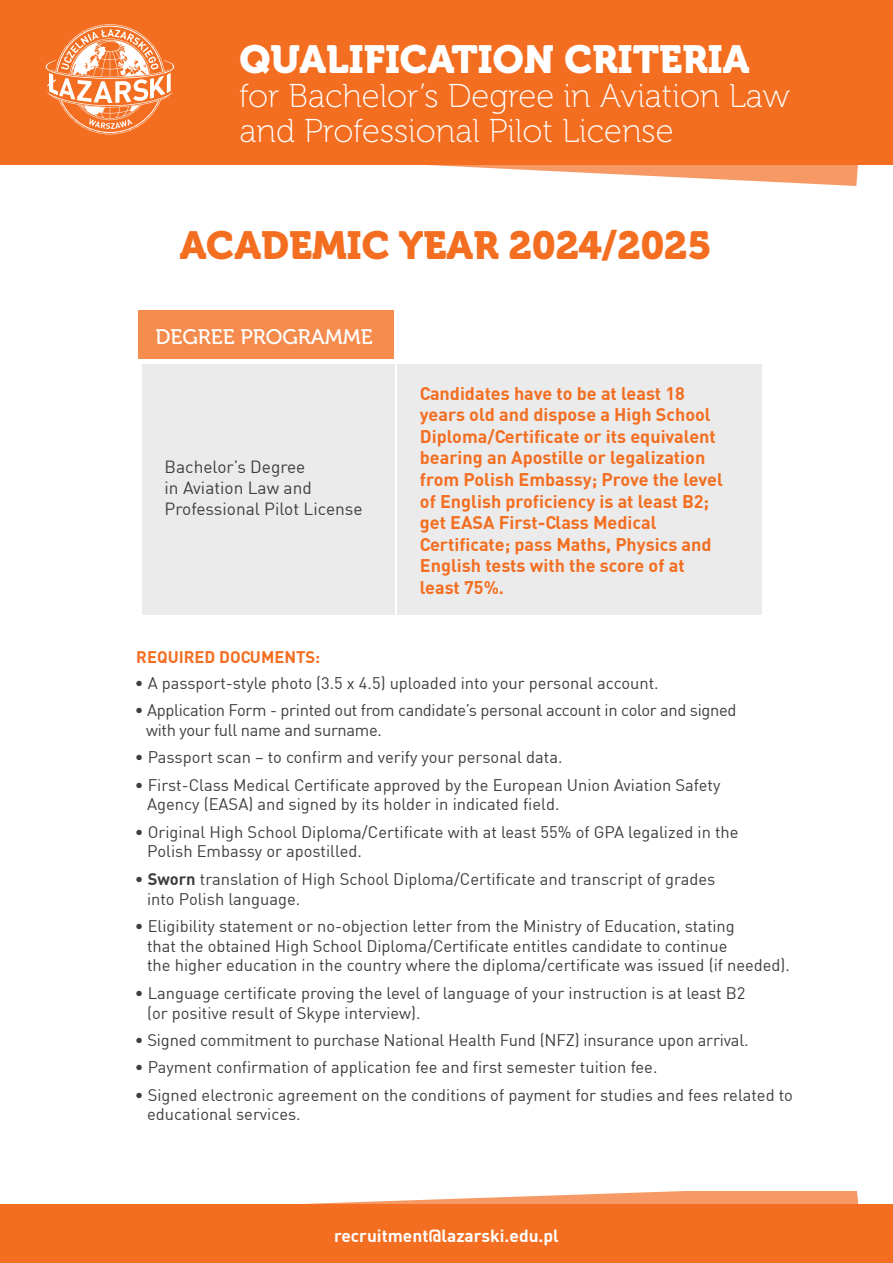
<style>
.page{position:relative;width:893px;height:1263px;background:#fff}
.page>*{position:absolute;margin:0;border:0;box-sizing:border-box;transform-origin:0 0}
.t1{font:39px "Museo 900";color:#fff}
.t2{font:39px "Museo 900";color:#f36e21}
.t3{font:33px/34.5px "Museo 100";color:#fff}
.t4{font:21px "Museo 500";color:#fff}
.t5{font:700 18px/21.6px "DINCE";color:#f36e21}
.t6{font:17.25px/20.7px "DINCE";color:#3e3e3f}
.t7{font:700 17.25px "DINCE";color:#fff}
.t8{font:16.5px/19.8px "DINCE";color:#3e3e3f}
.t9{font:16.5px/19.8px "DINCE";letter-spacing:-.02em;color:#3e3e3f}
.t10{font:700 16.5px "DINCE";color:#f36e21}
.s1{font-weight:700}
</style>
<div class="page">
<svg style="left:0;top:164px;width:868px;height:22px"></svg>
<div style="left:0;top:0;width:893px;height:164px;background:#f36e21"></div>
<svg style="left:46px;top:24px;width:128px;height:110px"></svg>
<div style="left:139px;top:311px;width:255px;height:48px;background:#f58b4d"></div>
<div style="left:142px;top:364px;width:252px;height:251px;background:#ebebec"></div>
<div style="left:397px;top:364px;width:364px;height:251px;background:#ebebec"></div>
<svg style="left:0;top:1192px;width:868px;height:13px"></svg>
<div style="left:0;top:1205px;width:893px;height:58px;background:#f36e21"></div>
<h1 class="t1" style="left:239px;top:37px;width:512px">QUALIFICATION CRITERIA</h1>
<h2 class="t3" style="left:239px;top:80px;width:552px">for Bachelor’s Degree in Aviation Law and Professional Pilot License</h2>
<h1 class="t2" style="left:180px;top:223px;width:533px">ACADEMIC YEAR 2024/2025</h1>
<p class="t4" style="left:156px;top:326px;width:219px">DEGREE PROGRAMME</p>
<p class="t6" style="left:165px;top:456px;width:200px">Bachelor’s Degree<br>in Aviation Law and<br>Professional Pilot License</p>
<p class="t5" style="left:420px;top:381px;width:304px">Candidates have to be at least 18 years old and dispose a High School<br>Diploma/Certificate or its equivalent bearing an Apostille or legalization from Polish Embassy; Prove the level of English proficiency is at least B2; get EASA First-Class Medical<br>Certificate; pass Maths, Physics and<br>English tests with the score of at least 75%.</p>
<p class="t10" style="left:136px;top:646px;width:186px">REQUIRED DOCUMENTS:</p>
<p class="t8" style="left:135px;top:672px;width:525px">• A passport-style photo (3.5 x 4.5) uploaded into your personal account.</p>
<p class="t9" style="left:146px;top:700px;width:592px;text-indent:-11px">• Application Form - printed out from candidate’s personal account in color and signed with your full name and surname.</p>
<p class="t8" style="left:135px;top:747px;width:429px">• Passport scan – to confirm and verify your personal data.</p>
<p class="t8" style="left:147px;top:774px;width:575px;text-indent:-12px">• First-Class Medical Certificate approved by the European Union Aviation Safety<br>Agency (EASA) and signed by its holder in indicated field.</p>
<p class="t8" style="left:147px;top:821px;width:593px;text-indent:-12px">• Original High School Diploma/Certificate with at least 55% of GPA legalized in the<br>Polish Embassy or apostilled.</p>
<p class="t8" style="left:147px;top:868px;width:570px;text-indent:-12px">• <span class="s1">Sworn</span> translation of High School Diploma/Certificate and transcript of grades into Polish language.</p>
<p class="t8" style="left:147px;top:916px;width:644px;text-indent:-12px">• Eligibility statement or no-objection letter from the Ministry of Education, stating<br>that the obtained High School Diploma/Certificate entitles candidate to continue<br>the higher education in the country where the diploma/certificate was issued (if needed).</p>
<p class="t8" style="left:147px;top:982px;width:600px;text-indent:-12px">• Language certificate proving the level of language of your instruction is at least B2 (or positive result of Skype interview).</p>
<p class="t8" style="left:135px;top:1030px;width:615px">• Signed commitment to purchase National Health Fund (NFZ) insurance upon arrival.</p>
<p class="t8" style="left:135px;top:1057px;width:524px">• Payment confirmation of application fee and first semester tuition fee.</p>
<p class="t8" style="left:147px;top:1084px;width:647px;text-indent:-12px">• Signed electronic agreement on the conditions of payment for studies and fees related to educational services.</p>
<p class="t7" style="left:334px;top:1224px;width:226px">recruitment@lazarski.edu.pl</p>
</div>
